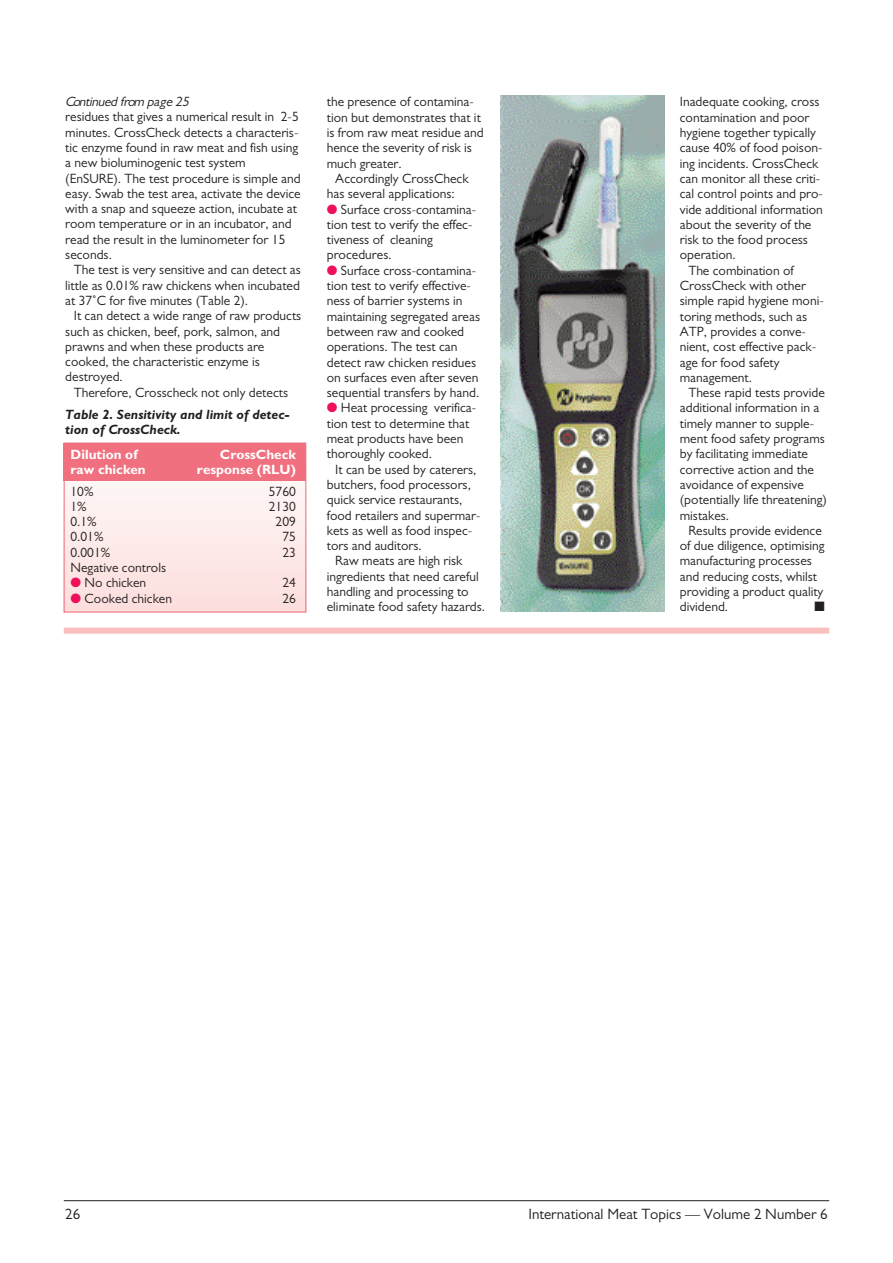
<style>
.page{position:relative;width:893px;height:1263px;background:#fff}
.page>*{position:absolute;margin:0;border:0;box-sizing:border-box;transform-origin:0 0}
.t1{font:15px "Gill Sans";color:#231f20}
.t2{font:13.5px/15.3px "Gill Sans";color:#231f20}
.t3{font:italic 700 13.5px/15px "Gill Sans";color:#231f20}
.t4{font:700 13.5px "Gill Sans";color:#fff}
.t5{font:italic 13.5px "Gill Sans";color:#231f20}
.t6{font:13.5px "Zapf Dingbats ITC";color:#231f20}
.s1{color:#ee1059}
</style>
<div class="page">
<hr style="left:64px;top:1200px;width:765px;height:1px;background:#231f20">
<img style="left:500px;top:96px;width:165px;height:516px">
<div style="left:64px;top:443px;width:242px;height:169px;background:#fdeae9"></div>
<div style="left:64px;top:443px;width:242px;height:37px;background:#f1707f"></div>
<div style="left:64px;top:443px;width:242px;height:169px;border:1px solid #f1707f"></div>
<div style="left:64px;top:628px;width:765px;height:6px;background:#f9bebe"></div>
<p class="t5" style="left:65px;top:97px;width:128px">Continued from page 25</p>
<p class="t2" style="left:65px;top:111px;width:237px">residues that gives a numerical result in 2-5 minutes. CrossCheck detects a characteris&shy;tic enzyme found in raw meat and fish using a new bioluminogenic test system (EnSURE). The test procedure is simple and easy. Swab the test area, activate the device with a snap and squeeze action, incubate at room temperature or in an incubator, and read the result in the luminometer for 15 seconds.</p>
<p class="t2" style="left:65px;top:264px;width:237px;text-align:justify;text-indent:9px">The test is very sensitive and can detect as little as 0.01% raw chickens when incubated at 37˚C for five minutes (Table 2).</p>
<p class="t2" style="left:65px;top:309px;width:238px;text-indent:9px">It can detect a wide range of raw products such as chicken, beef, pork, salmon, and prawns and when these products are cooked, the characteristic enzyme is destroyed.</p>
<p class="t2" style="left:74px;top:386px;width:216px">Therefore, Crosscheck not only detects</p>
<p class="t3" style="left:65px;top:408px;width:225px">Table 2. Sensitivity and limit of detec&shy;tion of CrossCheck.</p>
<p class="t4" style="left:71px;top:449px;width:68px">Dilution of</p>
<p class="t4" style="left:220px;top:449px;width:77px">CrossCheck</p>
<p class="t4" style="left:71px;top:464px;width:77px">raw chicken</p>
<p class="t4" style="left:197px;top:464px;width:100px">response (RLU)</p>
<p class="t2" style="left:71px;top:485px;width:24px">10%</p>
<p class="t2" style="left:269px;top:485px;width:28px">5760</p>
<p class="t2" style="left:71px;top:500px;width:18px">1%</p>
<p class="t2" style="left:269px;top:500px;width:28px">2130</p>
<p class="t2" style="left:71px;top:515px;width:28px">0.1%</p>
<p class="t2" style="left:276px;top:515px;width:22px">209</p>
<p class="t2" style="left:71px;top:531px;width:34px">0.01%</p>
<p class="t2" style="left:282px;top:531px;width:15px">75</p>
<p class="t2" style="left:71px;top:546px;width:41px">0.001%</p>
<p class="t2" style="left:282px;top:546px;width:15px">23</p>
<p class="t2" style="left:71px;top:561px;width:97px">Negative controls</p>
<p class="t2" style="left:71px;top:576px;width:77px"><span class="s1">●</span> No chicken</p>
<p class="t2" style="left:282px;top:576px;width:15px">24</p>
<p class="t2" style="left:71px;top:592px;width:103px"><span class="s1">●</span> Cooked chicken</p>
<p class="t2" style="left:282px;top:592px;width:15px">26</p>
<p class="t2" style="left:327px;top:96px;width:158px">the presence of contamina&shy;tion but demonstrates that it is from raw meat residue and hence the severity of risk is much greater.</p>
<p class="t2" style="left:327px;top:172px;width:143px;text-indent:9px">Accordingly CrossCheck has several applications:</p>
<p class="t2" style="left:327px;top:203px;width:151px"><span class="s1">●</span> Surface cross-contamina&shy;tion test to verify the effec&shy;tiveness of cleaning procedures.</p>
<p class="t2" style="left:327px;top:264px;width:155px"><span class="s1">●</span> Surface cross-contamina&shy;tion test to verify effective&shy;ness of barrier systems in maintaining segregated areas between raw and cooked operations. The test can detect raw chicken residues on surfaces even after seven sequential transfers by hand.</p>
<p class="t2" style="left:327px;top:402px;width:151px"><span class="s1">●</span> Heat processing verifica&shy;tion test to determine that meat products have been thoroughly cooked.</p>
<p class="t2" style="left:327px;top:463px;width:155px;text-indent:9px">It can be used by caterers, butchers, food processors, quick service restaurants, food retailers and supermar&shy;kets as well as food inspec&shy;tors and auditors.</p>
<p class="t2" style="left:327px;top:555px;width:160px;text-indent:9px">Raw meats are high risk ingredients that need careful handling and processing to eliminate food safety hazards.</p>
<p class="t2" style="left:680px;top:96px;width:141px">Inadequate cooking, cross</p>
<p class="t2" style="left:680px;top:111px;width:131px">contamination and poor</p>
<p class="t2" style="left:680px;top:126px;width:138px">hygiene together typically</p>
<p class="t2" style="left:680px;top:142px;width:144px">cause 40% of food poison-</p>
<p class="t2" style="left:680px;top:157px;width:140px">ing incidents. CrossCheck</p>
<p class="t2" style="left:680px;top:172px;width:142px">can monitor all these criti-</p>
<p class="t2" style="left:680px;top:187px;width:145px">cal control points and pro-</p>
<p class="t2" style="left:680px;top:203px;width:145px">vide additional information</p>
<p class="t2" style="left:680px;top:218px;width:133px">about the severity of the</p>
<p class="t2" style="left:680px;top:233px;width:130px">risk to the food process</p>
<p class="t2" style="left:680px;top:249px;width:57px">operation.</p>
<p class="t2" style="left:688px;top:264px;width:107px">The combination of</p>
<p class="t2" style="left:680px;top:279px;width:128px">CrossCheck with other</p>
<p class="t2" style="left:680px;top:295px;width:145px">simple rapid hygiene moni-</p>
<p class="t2" style="left:680px;top:310px;width:129px">toring methods, such as</p>
<p class="t2" style="left:680px;top:325px;width:128px">ATP, provides a conve-</p>
<p class="t2" style="left:680px;top:340px;width:138px">nient, cost effective pack-</p>
<p class="t2" style="left:680px;top:356px;width:101px">age for food safety</p>
<p class="t2" style="left:680px;top:371px;width:74px">management.</p>
<p class="t2" style="left:688px;top:386px;width:138px">These rapid tests provide</p>
<p class="t2" style="left:680px;top:402px;width:141px">additional information in a</p>
<p class="t2" style="left:680px;top:417px;width:136px">timely manner to supple-</p>
<p class="t2" style="left:680px;top:432px;width:147px">ment food safety programs</p>
<p class="t2" style="left:680px;top:448px;width:130px">by facilitating immediate</p>
<p class="t2" style="left:680px;top:463px;width:136px">corrective action and the</p>
<p class="t2" style="left:680px;top:478px;width:126px">avoidance of expensive</p>
<p class="t2" style="left:680px;top:493px;width:149px">(potentially life threatening)</p>
<p class="t2" style="left:680px;top:509px;width:51px">mistakes.</p>
<p class="t2" style="left:688px;top:524px;width:135px">Results provide evidence</p>
<p class="t2" style="left:680px;top:539px;width:146px">of due diligence, optimising</p>
<p class="t2" style="left:680px;top:555px;width:134px">manufacturing processes</p>
<p class="t2" style="left:680px;top:570px;width:139px">and reducing costs, whilst</p>
<p class="t2" style="left:680px;top:585px;width:145px">providing a product quality</p>
<p class="t2" style="left:680px;top:601px;width:50px">dividend.</p>
<p class="t6" style="left:814px;top:599px;width:12px">■</p>
<p class="t1" style="left:65px;top:1209px;width:16px">26</p>
<p class="t1" style="left:528px;top:1209px;width:301px">International Meat Topics — Volume 2 Number 6</p>
</div>
